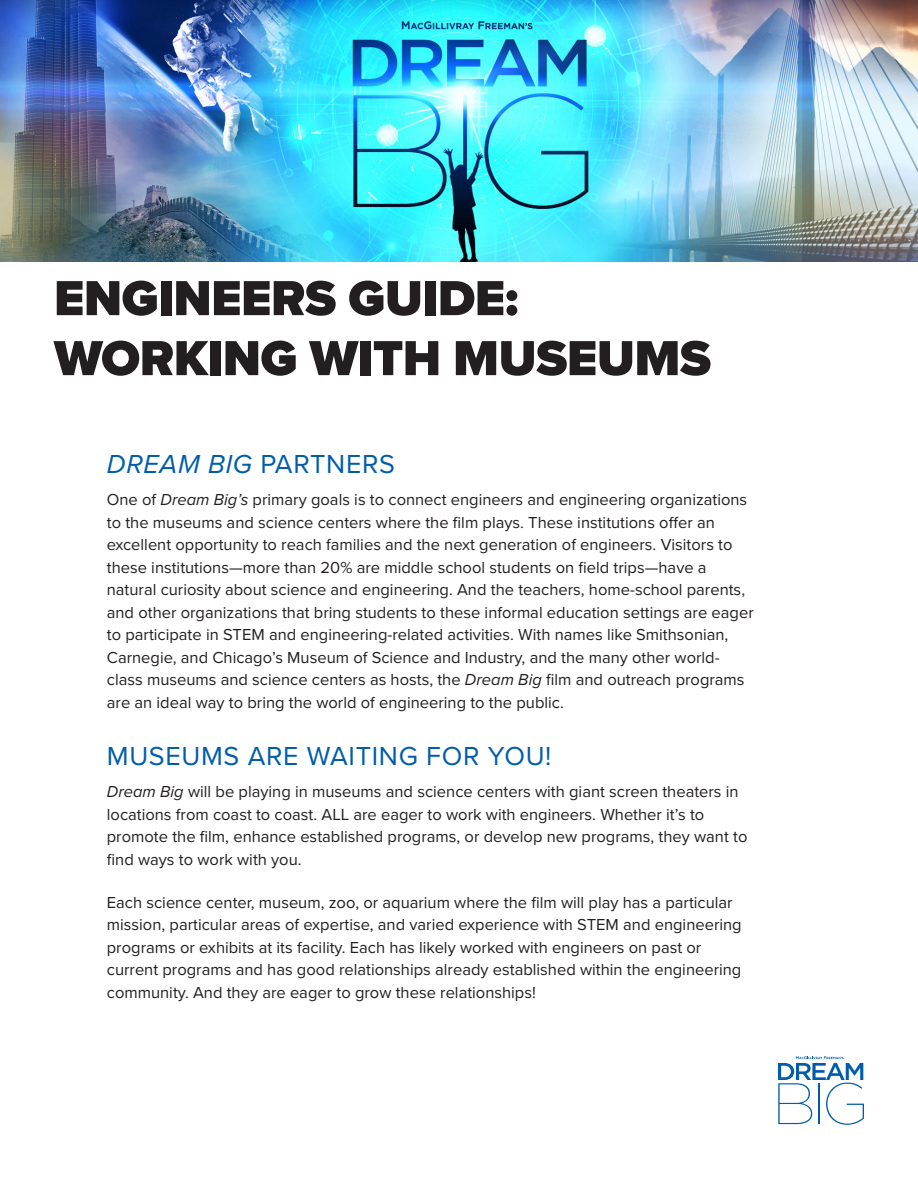
<style>
.page{position:relative;width:918px;height:1188px;background:#fff}
.page>*{position:absolute;margin:0;border:0;box-sizing:border-box;transform-origin:0 0}
.t1{font:900 51px "Proxima Nova";letter-spacing:-.01em;color:#231f20}
.t2{font:27px "Proxima Nova";letter-spacing:.025em;color:#015dab}
.t3{font:italic 27px "Proxima Nova";letter-spacing:.025em;color:#015dab}
.Paragraph_Style_1{font:16.5px/22.5px "Proxima Nova";color:#231f20}
.s1{font-style:normal}
.s2{font-style:italic}
</style>
<div class="page">
<svg style="left:778px;top:1056px;width:86px;height:69px"></svg>
<img style="left:0;top:0;width:918px;height:261px">
<p class="t1" style="left:54px;top:267px;width:466px">ENGINEERS GUIDE:</p>
<p class="t1" style="left:54px;top:327px;width:659px">WORKING WITH MUSEUMS</p>
<p class="t3" style="left:107px;top:448px;width:290px">DREAM BIG <span class="s1">PARTNERS</span></p>
<p class="Paragraph_Style_1" style="left:107px;top:489px;width:648px">One of <span class="s2">Dream Big’s</span> primary goals is to connect engineers and engineering organizations to the museums and science centers where the film plays. These institutions offer an excellent opportunity to reach families and the next generation of engineers. Visitors to these institutions—more than 20% are middle school students on field trips—have a natural curiosity about science and engineering. And the teachers, home-school parents, and other organizations that bring students to these informal education settings are eager to participate in STEM and engineering-related activities. With names like Smithsonian, Carnegie, and Chicago’s Museum of Science and Industry, and the many other world&shy;class museums and science centers as hosts, the <span class="s2">Dream Big</span> film and outreach programs are an ideal way to bring the world of engineering to the public.</p>
<p class="t2" style="left:107px;top:740px;width:446px">MUSEUMS ARE WAITING FOR YOU!</p>
<p class="Paragraph_Style_1" style="left:107px;top:781px;width:642px"><span class="s2">Dream Big</span> will be playing in museums and science centers with giant screen theaters in locations from coast to coast. ALL are eager to work with engineers. Whether it’s to promote the film, enhance established programs, or develop new programs, they want to find ways to work with you.</p>
<p class="Paragraph_Style_1" style="left:107px;top:891px;width:636px">Each science center, museum, zoo, or aquarium where the film will play has a particular mission, particular areas of expertise, and varied experience with STEM and engineering programs or exhibits at its facility. Each has likely worked with engineers on past or current programs and has good relationships already established within the engineering community. And they are eager to grow these relationships!</p>
</div>
